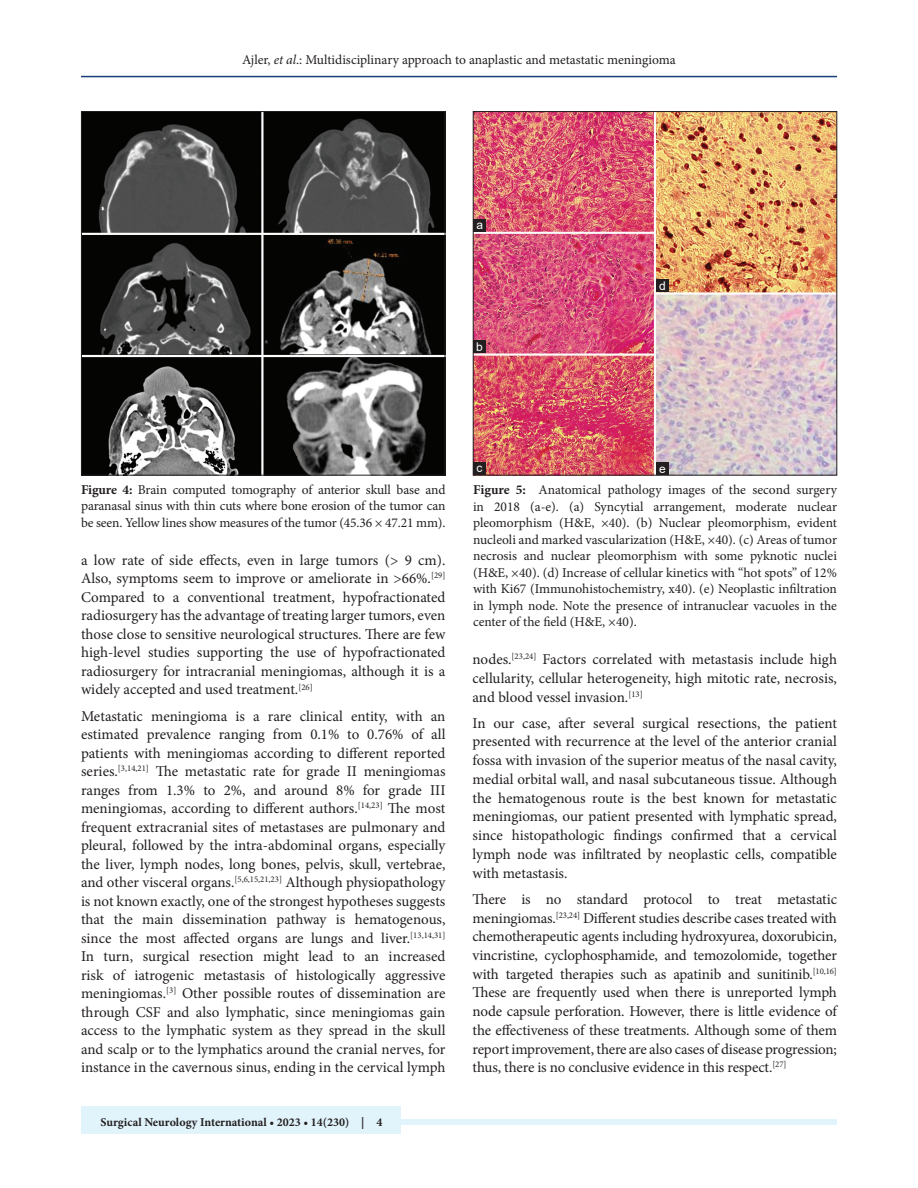
<style>
.page{position:relative;width:918px;height:1188px;background:#fff}
.page>*{position:absolute;margin:0;border:0;box-sizing:border-box;transform-origin:0 0}
.TX{font:15px/18.5px "Minion Pro";letter-spacing:-.005em;color:#231f20;text-align:justify}
.FGC{font:13.5px/16.5px "Minion Pro";letter-spacing:-.005em;color:#231f20;text-align:justify}
.t1{font:700 12px "Minion Pro";color:#231f20}
.LABEL{font:12px "Arial";color:#fff}
.s1{font-style:italic}
.s2{font-weight:700}
</style>
<div class="page">
<hr style="left:81px;top:76px;width:756px;height:1px;background:#164077">
<div style="left:81px;top:1119px;width:756px;height:6px;background:#e1f4fc"></div>
<div style="left:81px;top:1106px;width:319px;height:28px;background:#e1f4fc"></div>
<img style="left:83px;top:113px;width:360px;height:360px">
<div style="left:81px;top:111px;width:364px;height:364px;border:1px solid #231f20"></div>
<img style="left:475px;top:113px;width:360px;height:360px">
<div style="left:473px;top:111px;width:364px;height:364px;border:1px solid #231f20"></div>
<div style="left:656px;top:463px;width:13px;height:12px;background:#231f20"></div>
<div style="left:473px;top:463px;width:13px;height:12px;background:#231f20"></div>
<div style="left:473px;top:340px;width:13px;height:13px;background:#231f20"></div>
<div style="left:473px;top:219px;width:13px;height:13px;background:#231f20"></div>
<div style="left:656px;top:279px;width:13px;height:13px;background:#231f20"></div>
<p class="FGC" style="left:242px;top:51px;width:435px">Ajler, <span class="s1">et al</span>.: Multidisciplinary approach to anaplastic and metastatic meningioma</p>
<p class="LABEL" style="left:476px;top:216px;width:8px">a</p>
<p class="LABEL" style="left:476px;top:339px;width:8px">b</p>
<p class="LABEL" style="left:659px;top:278px;width:8px">d</p>
<p class="LABEL" style="left:476px;top:460px;width:7px">c</p>
<p class="LABEL" style="left:659px;top:461px;width:8px">e</p>
<p class="FGC" style="left:81px;top:481px;width:366px"><span class="s2">Figure 4:</span> Brain computed tomography of anterior skull base and paranasal sinus with thin cuts where bone erosion of the tumor can be seen. Yellow lines show measures of the tumor (45.36 × 47.21 mm).</p>
<p class="FGC" style="left:473px;top:482px;width:365px"><span class="s2">Figure 5:</span> Anatomical pathology images of the second surgery in 2018 (a-e). (a) Syncytial arrangement, moderate nuclear pleomorphism (H&amp;E, ×40). (b) Nuclear pleomorphism, evident nucleoli and marked vascularization (H&amp;E, ×40). (c) Areas of tumor necrosis and nuclear pleomorphism with some pyknotic nuclei (H&amp;E, ×40). (d) Increase of cellular kinetics with “hot spots” of 12% with Ki67 (Immunohistochemistry, x40). (e) Neoplastic infiltration in lymph node. Note the presence of intranuclear vacuoles in the center of the field (H&amp;E, ×40).</p>
<p class="TX" style="left:81px;top:551px;width:366px">a low rate of side effects, even in large tumors (&gt; 9 cm).<br>Also, symptoms seem to improve or ameliorate in &gt;66%.<sup>[29] </sup>Compared to a conventional treatment, hypofractionated radiosurgery has the advantage of treating larger tumors, even those close to sensitive neurological structures. There are few high-level studies supporting the use of hypofractionated radiosurgery for intracranial meningiomas, although it is a widely accepted and used treatment.<sup>[26]</sup></p>
<p class="TX" style="left:81px;top:707px;width:366px">Metastatic meningioma is a rare clinical entity, with an estimated prevalence ranging from 0.1% to 0.76% of all patients with meningiomas according to different reported series.<sup>[3,14,21]</sup> The metastatic rate for grade II meningiomas ranges from 1.3% to 2%, and around 8% for grade III meningiomas, according to different authors.<sup>[14,23]</sup> The most frequent extracranial sites of metastases are pulmonary and pleural, followed by the intra-abdominal organs, especially the liver, lymph nodes, long bones, pelvis, skull, vertebrae, and other visceral organs.<sup>[5,6,15,21,23]</sup> Although physiopathology is not known exactly, one of the strongest hypotheses suggests that the main dissemination pathway is hematogenous, since the most affected organs are lungs and liver.<sup>[13,14,31] </sup>In turn, surgical resection might lead to an increased risk of iatrogenic metastasis of histologically aggressive meningiomas.<sup>[3]</sup> Other possible routes of dissemination are through CSF and also lymphatic, since meningiomas gain access to the lymphatic system as they spread in the skull and scalp or to the lymphatics around the cranial nerves, for instance in the cavernous sinus, ending in the cervical lymph</p>
<p class="TX" style="left:472px;top:650px;width:366px">nodes.<sup>[23,24]</sup> Factors correlated with metastasis include high cellularity, cellular heterogeneity, high mitotic rate, necrosis, and blood vessel invasion.<sup>[13]</sup></p>
<p class="TX" style="left:472px;top:714px;width:366px">In our case, after several surgical resections, the patient presented with recurrence at the level of the anterior cranial fossa with invasion of the superior meatus of the nasal cavity, medial orbital wall, and nasal subcutaneous tissue. Although the hematogenous route is the best known for metastatic meningiomas, our patient presented with lymphatic spread, since histopathologic findings confirmed that a cervical lymph node was infiltrated by neoplastic cells, compatible with metastasis.</p>
<p class="TX" style="left:472px;top:890px;width:366px">There is no standard protocol to treat metastatic meningiomas.<sup>[23,24]</sup> Different studies describe cases treated with chemotherapeutic agents including hydroxyurea, doxorubicin, vincristine, cyclophosphamide, and temozolomide, together with targeted therapies such as apatinib and sunitinib.<sup>[10,16] </sup>These are frequently used when there is unreported lymph node capsule perforation. However, there is little evidence of the effectiveness of these treatments. Although some of them report improvement, there are also cases of disease progression; thus, there is no conclusive evidence in this respect.<sup>[27]</sup></p>
<p class="t1" style="left:100px;top:1113px;width:284px">Surgical Neurology International • 2023 • 14(230) | 4</p>
</div>
